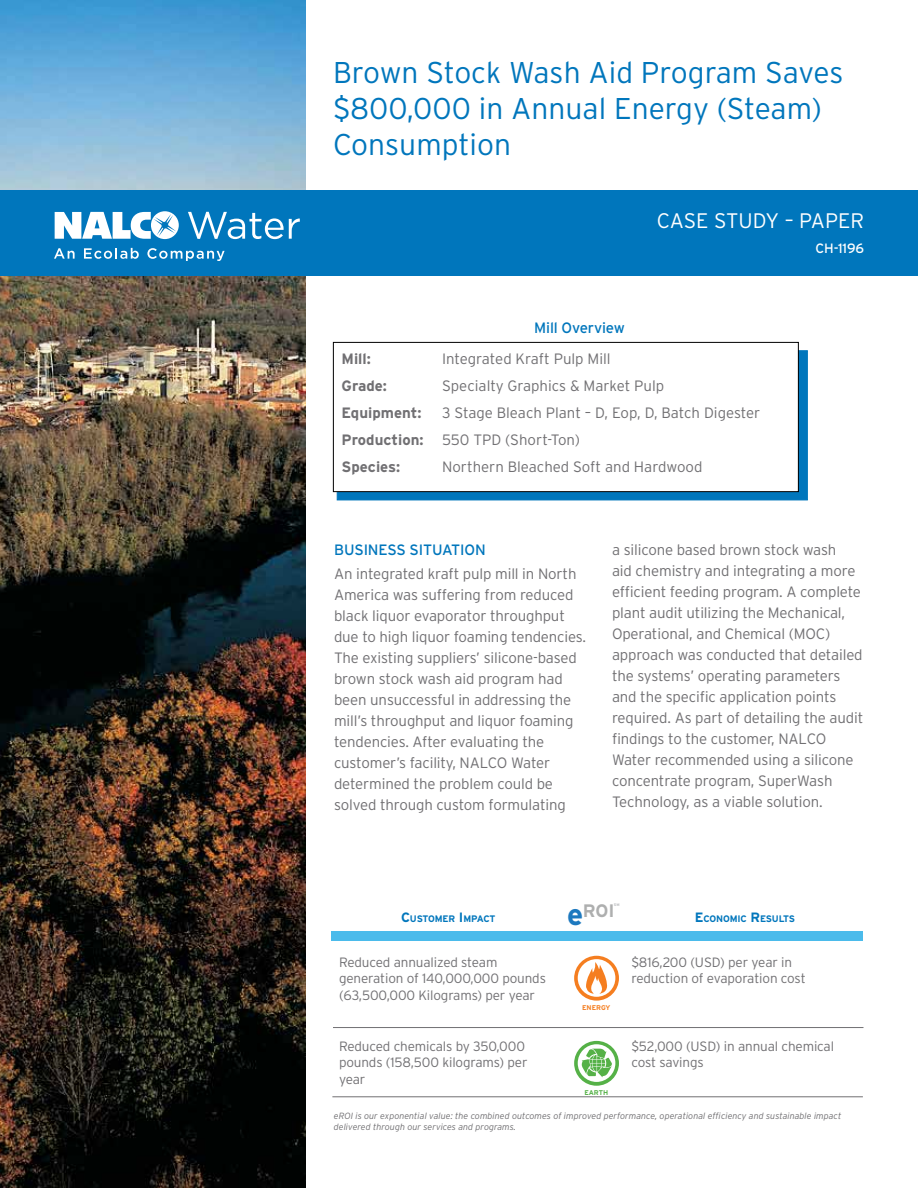
<style>
.page{position:relative;width:918px;height:1188px;background:#fff}
.page>*{position:absolute;margin:0;border:0;box-sizing:border-box;transform-origin:0 0}
.t1{font:300 30px/36px "Interstate";color:#0076bc}
.t2{font:300 21px "Interstate";color:#fff}
.t3{font:700 18px "Interstate";color:#aeafaf}
.t4{font:300 15px/21px "Interstate";letter-spacing:-.01em;color:#717073}
.t5{font:15px "Interstate";letter-spacing:-.01em;color:#0076bc}
.t6{font:700 15px "Interstate";color:#717073}
.t7{font:300 13.5px/16.5px "Interstate";letter-spacing:-.01em;color:#717073}
.t8{font:13.5px "Interstate";letter-spacing:-.01em;color:#fff}
.t9{font:700 9.45px "Interstate";letter-spacing:-.015em;color:#0076bc}
.t10{font:italic 300 9px/10.5px "Interstate";color:#717073}
.t11{font:700 6.9px "Interstate";color:#f57e20}
.t12{font:700 6.9px "Interstate";color:#55b147}
.t13{font:700 3.75px "Interstate";color:#babcbe}
.s1{font-weight:700}
.s2{font-size:13.5px}
.s3{font-size:30px;color:#1d79bf}
</style>
<div class="page">
<img style="left:0;top:0;width:306px;height:1188px">
<div style="left:0;top:190px;width:918px;height:85px;background:#0076bc"></div>
<svg style="left:54px;top:248px;width:21px;height:11px"></svg>
<svg style="left:84px;top:248px;width:55px;height:11px"></svg>
<svg style="left:147px;top:248px;width:78px;height:13px"></svg>
<svg style="left:55px;top:211px;width:124px;height:28px"></svg>
<svg style="left:188px;top:212px;width:112px;height:27px"></svg>
<div style="left:337px;top:350px;width:471px;height:150px;background:#0076bc;border:1px solid #0076bc"></div>
<div style="left:333px;top:342px;width:465px;height:150px;background:#fff"></div>
<div style="left:333px;top:342px;width:466px;height:150px;border:1px solid #000"></div>
<svg style="left:574px;top:956px;width:45px;height:45px"></svg>
<hr style="left:332px;top:1097px;width:531px;height:1px;background:#717073">
<hr style="left:333px;top:1027px;width:530px;height:1px;background:#717073">
<svg style="left:574px;top:1041px;width:45px;height:45px"></svg>
<div style="left:331px;top:932px;width:531px;height:9px;background:#4bbbeb"></div>
<h1 class="t1" style="left:333px;top:54px;width:512px">Brown Stock Wash Aid Program Saves $800,000 in Annual Energy (Steam)<br>Consumption</h1>
<h2 class="t2" style="left:657px;top:208px;width:209px">CASE STUDY – PAPER</h2>
<p class="t5" style="left:534px;top:318px;width:92px">Mill Overview</p>
<p class="t6" style="left:342px;top:350px;width:31px">Mill:</p>
<p class="t4" style="left:442px;top:348px;width:170px">Integrated Kraft Pulp Mill</p>
<p class="t6" style="left:342px;top:377px;width:47px">Grade:</p>
<p class="t4" style="left:442px;top:375px;width:224px">Specialty Graphics &amp; Market Pulp</p>
<p class="t6" style="left:342px;top:404px;width:81px">Equipment:</p>
<p class="t4" style="left:342px;top:399px;width:420px;line-height:27px;text-indent:100px">3 Stage Bleach Plant – D, Eop, D, Batch Digester<br><span class="s1">Production:</span> 550 TPD (Short-Ton)<br><span class="s1">Species:</span></p>
<p class="t4" style="left:442px;top:456px;width:262px">Northern Bleached Soft and Hardwood</p>
<p class="t8" style="left:816px;top:240px;width:50px">CH-1196</p>
<p class="t5" style="left:334px;top:541px;width:153px">BUSINESS SITUATION</p>
<p class="t4" style="left:334px;top:563px;width:254px">An integrated kraft pulp mill in North America was suffering from reduced black liquor evaporator throughput due to high liquor foaming tendencies.<br>The existing suppliers’ silicone-based brown stock wash aid program had been unsuccessful in addressing the mill’s throughput and liquor foaming tendencies. After evaluating the customer’s facility, NALCO Water determined the problem could be solved through custom formulating</p>
<p class="t4" style="left:612px;top:539px;width:253px">a silicone based brown stock wash<br>aid chemistry and integrating a more efficient feeding program. A complete plant audit utilizing the Mechanical, Operational, and Chemical (MOC) approach was conducted that detailed the systems’ operating parameters and the specific application points required. As part of detailing the audit findings to the customer, NALCO Water recommended using a silicone concentrate program, SuperWash Technology, as a viable solution.</p>
<p class="t13" style="left:614px;top:903px;width:7px">SM</p>
<p class="t9" style="left:401px;top:913px;width:96px"><span class="s2">C</span>USTOMER <span class="s2">I</span>MPACT</p>
<p class="t3" style="left:567px;top:900px;width:49px"><span class="s3">e</span>ROI</p>
<p class="t9" style="left:695px;top:913px;width:102px"><span class="s2">E</span>CONOMIC <span class="s2">R</span> ESULTS</p>
<p class="t7" style="left:339px;top:953px;width:209px">Reduced annualized steam generation of 140,000,000 pounds (63,500,000 Kilograms) per year</p>
<p class="t7" style="left:339px;top:1037px;width:190px">Reduced chemicals by 350,000 pounds (158,500 kilograms) per year</p>
<p class="t11" style="left:582px;top:1003px;width:30px">ENERGY</p>
<p class="t12" style="left:584px;top:1088px;width:25px">EARTH</p>
<p class="t7" style="left:631px;top:953px;width:176px">$816,200 (USD) per year in reduction of evaporation cost</p>
<p class="t7" style="left:631px;top:1037px;width:204px">$52,000 (USD) in annual chemical cost savings</p>
<p class="t10" style="left:334px;top:1111px;width:509px">eROI is our exponential value: the combined outcomes of improved performance, operational efficiency and sustainable impact delivered through our services and programs.</p>
</div>
